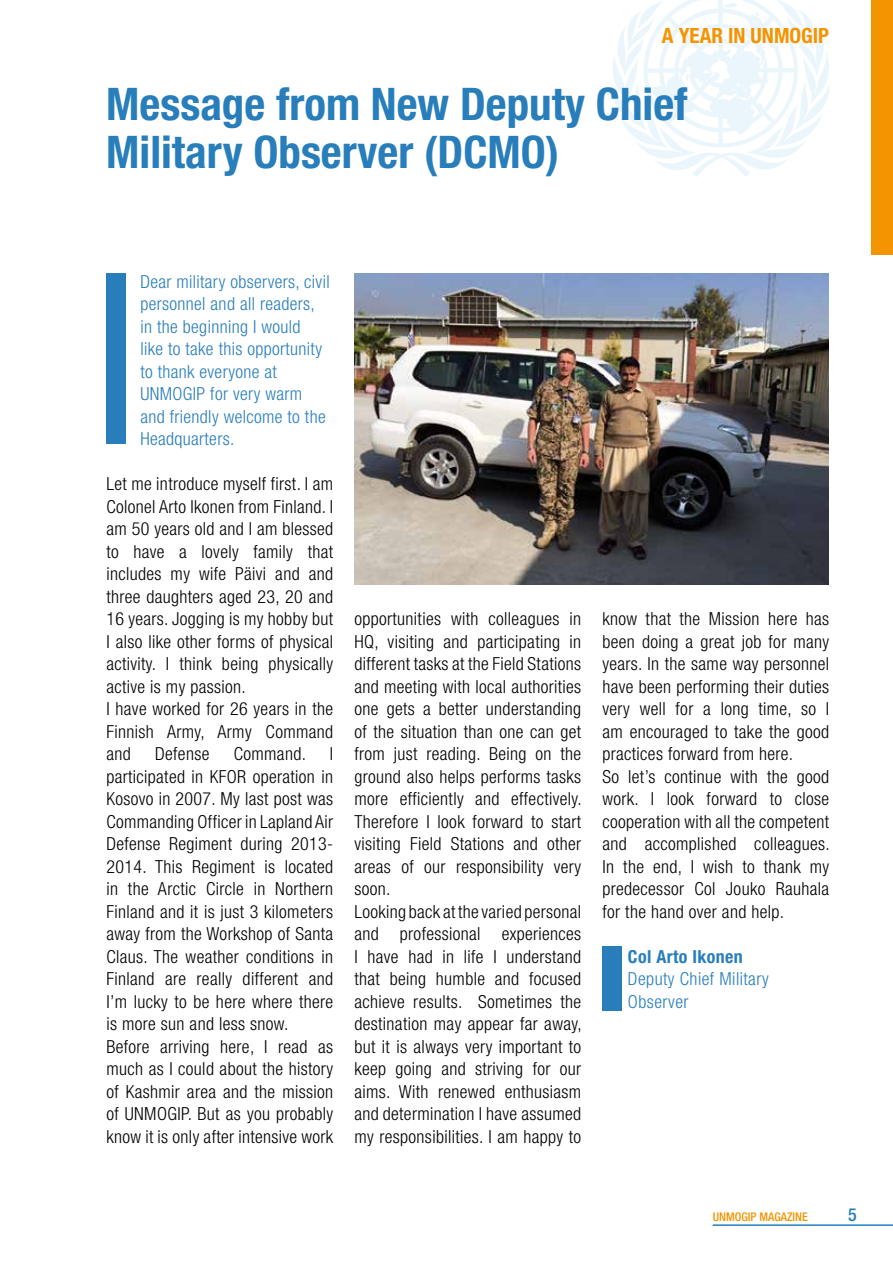
<style>
.page{position:relative;width:893px;height:1263px;background:#fff}
.page>*{position:absolute;margin:0;border:0;box-sizing:border-box;transform-origin:0 0}
.t1{font:700 condensed 45px/48px "Helvetica Neue";color:#287ebb}
.t2{font:700 condensed 21px "Helvetica Neue";color:#f39400}
.t3{font:300 condensed 18px/22.5px "Helvetica Neue";letter-spacing:.02em;color:#000}
.t4{font:300 condensed 18px/22.5px "Helvetica Neue";letter-spacing:.02em;color:#287ebb}
.t5{font:700 condensed 18px "Helvetica Neue";letter-spacing:.02em;color:#287ebb}
.t6{font:500 condensed 18px "Helvetica Neue";color:#287ebb}
.t7{font:500 condensed 12px "Helvetica Neue";color:#f39400}
</style>
<div class="page">
<hr style="left:713px;top:1224px;width:180px;height:2px;background:#287ebb">
<svg style="left:613px;top:0;width:216px;height:177px"></svg>
<div style="left:872px;top:0;width:21px;height:254px;background:#f39400"></div>
<div style="left:106px;top:274px;width:20px;height:170px;background:#287ebb"></div>
<div style="left:602px;top:946px;width:20px;height:65px;background:#287ebb"></div>
<img style="left:354px;top:274px;width:474px;height:311px">
<p class="t2" style="left:662px;top:23px;width:169px">A YEAR IN UNMOGIP</p>
<h1 class="t1" style="left:106px;top:79px;width:583px">Message from New Deputy Chief<br>Military Observer (DCMO)</h1>
<p class="t4" style="left:140px;top:270px;width:191px">Dear military observers, civil personnel and all readers, in the beginning I would<br>like to take this opportunity to thank everyone at<br>UNMOGIP for very warm and friendly welcome to the<br>Headquarters.</p>
<p class="t3" style="left:106px;top:472px;width:228px">Let me introduce myself first. I am<br>Colonel Arto Ikonen from Finland. I am 50 years old and I am blessed to have a lovely family that includes my wife Päivi and and three daughters aged 23, 20 and<br>16 years. Jogging is my hobby but<br>I also like other forms of physical activity. I think being physically active is my passion.<br>I have worked for 26 years in the<br>Finnish Army, Army Command and</p>
<p class="t3" style="left:155px;top:742px;width:56px">Defense</p>
<p class="t3" style="left:234px;top:742px;width:74px">Command.</p>
<p class="t3" style="left:106px;top:742px;width:228px;text-indent:223px">I participated in KFOR operation in<br>Kosovo in 2007. My last post was<br>Commanding Officer in Lapland Air<br>Defense Regiment during 2013-<br>2014. This Regiment is located in the Arctic Circle in Northern<br>Finland and it is just 3 kilometers away from the Workshop of Santa<br>Claus. The weather conditions in<br>Finland are really different and<br>I’m lucky to be here where there is more sun and less snow.<br>Before arriving here, I read as much as I could about the history of Kashmir area and the mission of UNMOGIP. But as you probably know it is only after intensive work</p>
<p class="t3" style="left:354px;top:607px;width:229px">opportunities with colleagues in<br>HQ, visiting and participating in different tasks at the Field Stations and meeting with local authorities one gets a better understanding of the situation than one can get from just reading. Being on the ground also helps performs tasks more efficiently and effectively.<br>Therefore I look forward to start visiting Field Stations and other areas of our responsibility very soon.<br>Looking back at the varied personal and professional experiences<br>I have had in life I understand that being humble and focused achieve results. Sometimes the destination may appear far away, but it is always very important to keep going and striving for our aims. With renewed enthusiasm and determination I have assumed my responsibilities. I am happy to</p>
<p class="t3" style="left:602px;top:607px;width:229px">know that the Mission here has been doing a great job for many years. In the same way personnel have been performing their duties very well for a long time, so I am encouraged to take the good practices forward from here.<br>So let’s continue with the good work. I look forward to close cooperation with all the competent and accomplished colleagues.<br>In the end, I wish to thank my predecessor Col Jouko Rauhala for the hand over and help.</p>
<p class="t5" style="left:628px;top:945px;width:116px">Col Arto Ikonen</p>
<p class="t4" style="left:628px;top:967px;width:142px">Deputy Chief Military<br>Observer</p>
<p class="t7" style="left:713px;top:1210px;width:97px">UNMOGIP MAGAZINE</p>
<p class="t6" style="left:848px;top:1204px;width:10px">5</p>
</div>
